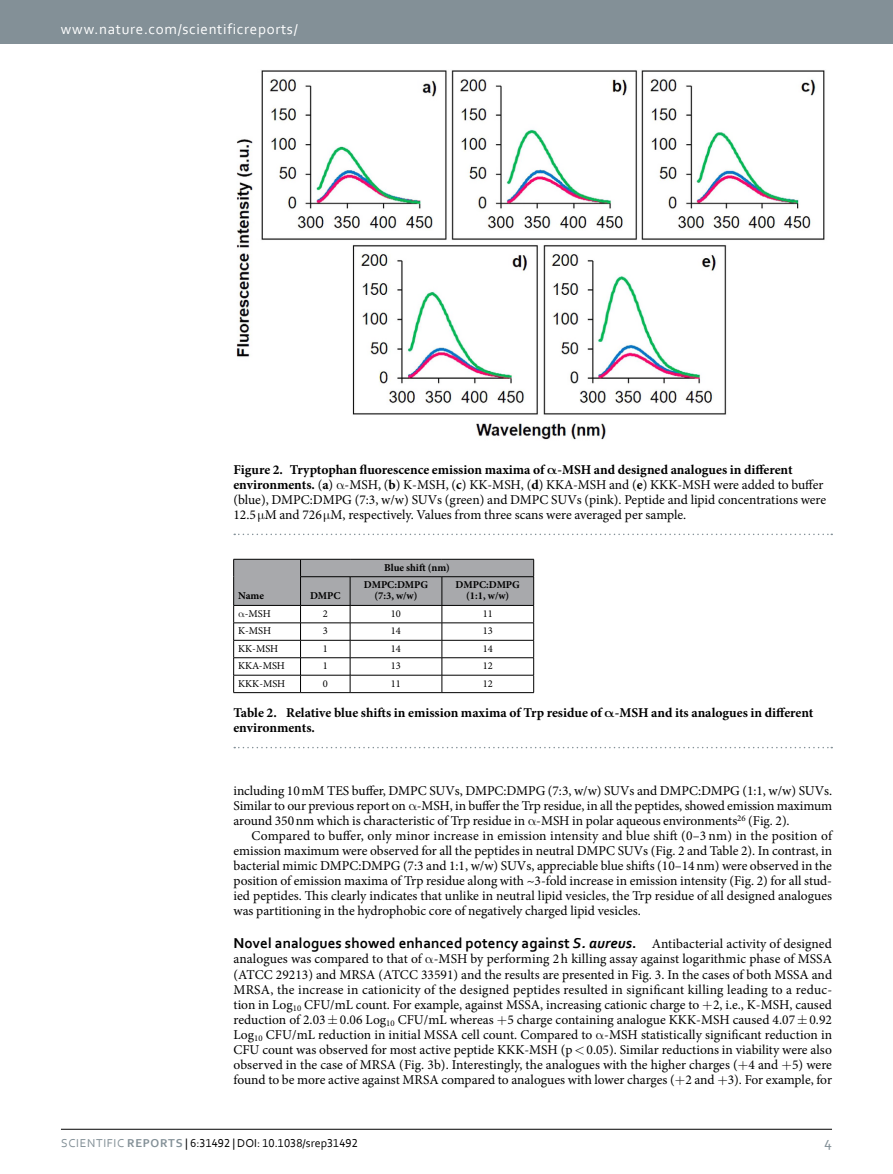
<style>
.page{position:relative;width:893px;height:1174px;background:#fff}
.page>*{position:absolute;margin:0;border:0;box-sizing:border-box;transform-origin:0 0}
.t1{font:700 15px "Corbel";letter-spacing:.005em;color:#000}
.t2{font:15px "Corbel";letter-spacing:.045em;color:#fff}
.t3{font:15px "Corbel";color:#839097}
.t4{font:13.5px/15px "Minion Pro";letter-spacing:-.005em;color:#000;text-align:justify}
.t5{font:700 13.5px/15px "Minion Pro";color:#000}
.t6{font:12px "Corbel";color:#000}
.t7{font:700 10.5px/11.2px "Minion Pro";color:#000;text-align:center}
.t8{font:10.5px "Minion Pro";color:#000}
.s1{font-weight:700}
.s2{font-style:italic}
.s3{font-family:"Minion Pro";font-weight:400;font-size:13.5px}
.s4{color:#839097}
.s5{font-weight:700;color:#839097}
</style>
<div class="page">
<div style="left:0;top:0;width:893px;height:43px;background:#839097"></div>
<hr style="left:61px;top:1129px;width:771px;height:1px;background:#000">
<img style="left:236px;top:70px;width:589px;height:370px">
<svg style="left:234px;top:533px;width:598px;height:2px"></svg>
<svg style="left:234px;top:747px;width:598px;height:1px"></svg>
<hr style="left:233px;top:692px;width:68px;height:1px;background:#000">
<hr style="left:301px;top:692px;width:49px;height:1px;background:#000">
<hr style="left:350px;top:692px;width:92px;height:1px;background:#000">
<hr style="left:442px;top:692px;width:92px;height:1px;background:#000">
<svg style="left:233px;top:559px;width:301px;height:133px"></svg>
<p class="t2" style="left:61px;top:19px;width:238px">www.nature.com/scientificreports/</p>
<p class="t4" style="left:233px;top:462px;width:594px;text-align:left"><span class="s1">Figure 2. Tryptophan fluorescence emission maxima of -MSH and designed analogues in different environments.</span> (<span class="s1">a</span>) -MSH, (<span class="s1">b</span>) K-MSH, (<span class="s1">c</span>) KK-MSH, (<span class="s1">d</span>) KKA-MSH and (<span class="s1">e</span>) KKK-MSH were added to buffer (blue), DMPC:DMPG (7:3, w/w) SUVs (green) and DMPC SUVs (pink). Peptide and lipid concentrations were 12.5 M and 726 M, respectively. Values from three scans were averaged per sample.</p>
<p class="t7" style="left:238px;top:590px;width:27px">Name</p>
<p class="t7" style="left:384px;top:561px;width:67px">Blue shift (nm)</p>
<p class="t7" style="left:310px;top:590px;width:32px">DMPC</p>
<p class="t7" style="left:364px;top:579px;width:66px">DMPC:DMPG (7:3, w/w)</p>
<p class="t7" style="left:456px;top:579px;width:66px">DMPC:DMPG (1:1, w/w)</p>
<p class="t8" style="left:245px;top:606px;width:27px">-MSH</p>
<p class="t8" style="left:323px;top:606px;width:7px">2</p>
<p class="t8" style="left:391px;top:606px;width:12px">10</p>
<p class="t8" style="left:483px;top:606px;width:12px">11</p>
<p class="t8" style="left:238px;top:624px;width:35px">K-MSH</p>
<p class="t8" style="left:323px;top:624px;width:7px">3</p>
<p class="t8" style="left:391px;top:624px;width:12px">14</p>
<p class="t8" style="left:483px;top:624px;width:12px">13</p>
<p class="t8" style="left:238px;top:641px;width:42px">KK-MSH</p>
<p class="t8" style="left:323px;top:641px;width:7px">1</p>
<p class="t8" style="left:391px;top:641px;width:12px">14</p>
<p class="t8" style="left:483px;top:641px;width:12px">14</p>
<p class="t8" style="left:238px;top:659px;width:48px">KKA-MSH</p>
<p class="t8" style="left:323px;top:659px;width:7px">1</p>
<p class="t8" style="left:391px;top:659px;width:12px">13</p>
<p class="t8" style="left:483px;top:659px;width:12px">12</p>
<p class="t8" style="left:238px;top:676px;width:49px">KKK-MSH</p>
<p class="t8" style="left:323px;top:676px;width:7px">0</p>
<p class="t8" style="left:391px;top:676px;width:12px">11</p>
<p class="t8" style="left:483px;top:676px;width:12px">12</p>
<p class="t5" style="left:233px;top:705px;width:581px">Table 2. Relative blue shifts in emission maxima of Trp residue of -MSH and its analogues in different environments.</p>
<p class="t4" style="left:233px;top:783px;width:600px">including 10mM TES buffer, DMPC SUVs, DMPC:DMPG (7:3, w/w) SUVs and DMPC:DMPG (1:1, w/w) SUVs.<br>Similar to our previous report on -MSH, in buffer the Trp residue, in all the peptides, showed emission maximum around 350nm which is characteristic of Trp residue in -MSH in polar aqueous environments<sup>26</sup> (Fig. 2).</p>
<p class="t4" style="left:233px;top:828px;width:600px;text-indent:18px">Compared to buffer, only minor increase in emission intensity and blue shift (0–3 nm) in the position of emission maximum were observed for all the peptides in neutral DMPC SUVs (Fig. 2 and Table 2). In contrast, in bacterial mimic DMPC:DMPG (7:3 and 1:1, w/w) SUVs, appreciable blue shifts (10–14nm) were observed in the position of emission maxima of Trp residue along with ~3-fold increase in emission intensity (Fig. 2) for all stud&shy;ied peptides. This clearly indicates that unlike in neutral lipid vesicles, the Trp residue of all designed analogues was partitioning in the hydrophobic core of negatively charged lipid vesicles.</p>
<p class="t1" style="left:233px;top:934px;width:600px">Novel analogues showed enhanced potency against <span class="s2">S. aureus</span>. <span class="s3">Antibacterial activity of designed</span></p>
<p class="t4" style="left:233px;top:951px;width:600px">analogues was compared to that of -MSH by performing 2 h killing assay against logarithmic phase of MSSA (ATCC 29213) and MRSA (ATCC 33591) and the results are presented in Fig. 3. In the cases of both MSSA and MRSA, the increase in cationicity of the designed peptides resulted in significant killing leading to a reduc&shy;tion in Log<sub>10</sub> CFU/mL count. For example, against MSSA, increasing cationic charge to 2, i.e., K-MSH, caused reduction of 2.03 0.06 Log<sub>10</sub> CFU/mL whereas 5 charge containing analogue KKK-MSH caused 4.07 0.92<br>Log<sub>10</sub> CFU/mL reduction in initial MSSA cell count. Compared to -MSH statistically significant reduction in CFU count was observed for most active peptide KKK-MSH (p 0.05). Similar reductions in viability were also observed in the case of MRSA (Fig. 3b). Interestingly, the analogues with the higher charges ( 4 and 5) were found to be more active against MRSA compared to analogues with lower charges ( 2 and 3). For example, for</p>
<p class="t6" style="left:61px;top:1135px;width:298px"><span class="s4">Scientific</span> <span class="s5">Reports</span> | 6:31492 | DOI: 10.1038/srep31492</p>
<p class="t3" style="left:824px;top:1132px;width:9px">4</p>
</div>
